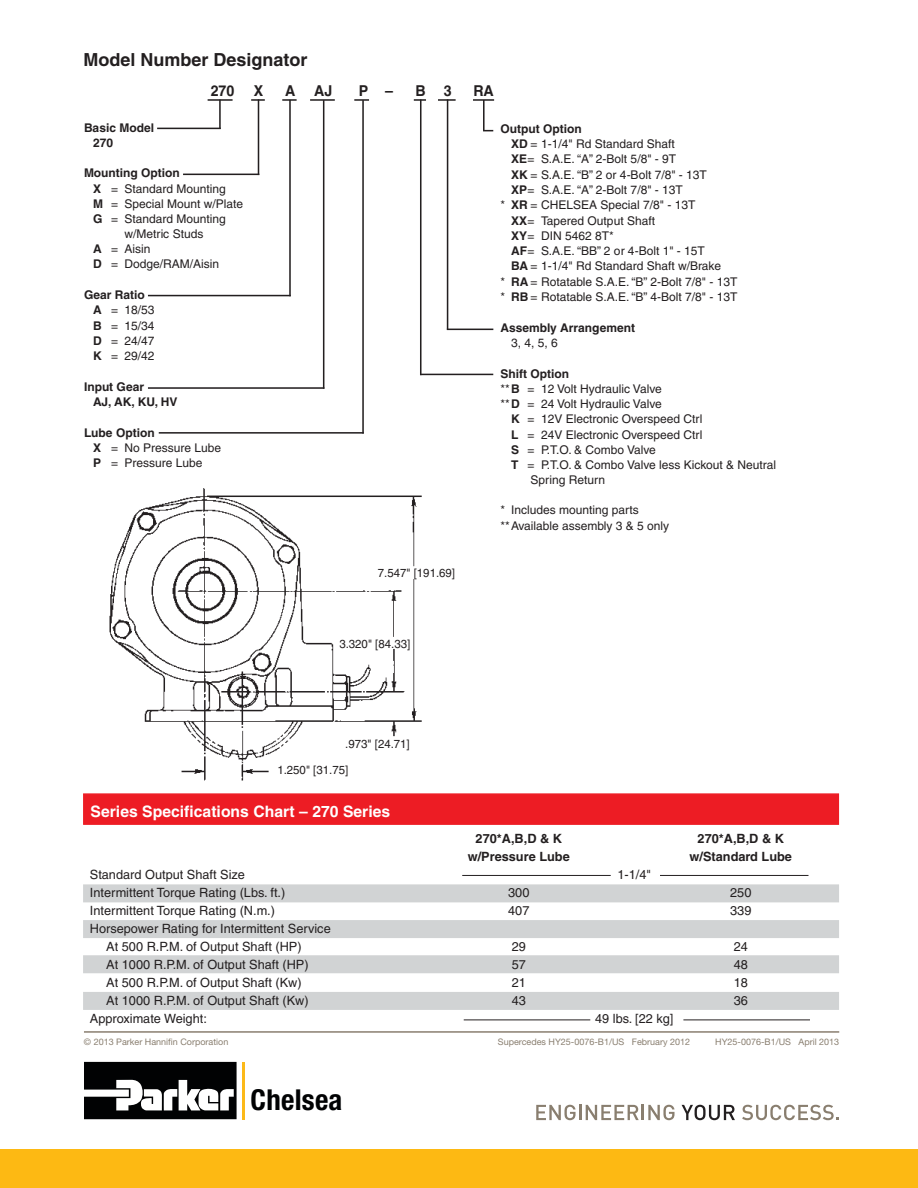
<style>
.page{position:relative;width:918px;height:1188px;background:#fff}
.page>*{position:absolute;margin:0;border:0;box-sizing:border-box;transform-origin:0 0}
.t1{font:700 condensed 28.8px "Helvetica Neue LT Std";letter-spacing:.01em;color:#010203}
.t2{font:700 18px "Helvetica";color:#231f20}
.t3{font:700 15.75px "Helvetica";color:#fff}
.t4{font:700 15px "Helvetica";color:#231f20;scale:.95 1}
.t5{font:12.75px/18px "Helvetica";color:#231f20}
.t6{font:700 12.75px "Helvetica";color:#231f20}
.t7{font:12px/15.3px "Helvetica";color:#231f20}
.t8{font:700 12px/15.3px "Helvetica";color:#231f20}
.t9{font:11.7px "Helvetica";color:#231f20}
.t10{font:9px "Helvetica Neue LT Std";color:#897e6f}
.s1{font-weight:700}
</style>
<div class="page">
<hr style="left:208px;top:99px;width:25px;height:2px;background:#231f20">
<svg style="left:414px;top:99px;width:12px;height:2px"></svg>
<svg style="left:251px;top:99px;width:14px;height:2px"></svg>
<svg style="left:282px;top:99px;width:15px;height:2px"></svg>
<hr style="left:310px;top:99px;width:25px;height:2px;background:#231f20">
<svg style="left:354px;top:99px;width:15px;height:2px"></svg>
<svg style="left:438px;top:99px;width:18px;height:2px"></svg>
<hr style="left:473px;top:99px;width:21px;height:2px;background:#231f20">
<hr style="left:258px;top:99px;width:1px;height:76px;background:#231f20">
<hr style="left:420px;top:99px;width:2px;height:276px;background:#231f20">
<hr style="left:447px;top:99px;width:1px;height:231px;background:#231f20">
<hr style="left:483px;top:100px;width:2px;height:30px;background:#231f20">
<hr style="left:323px;top:100px;width:1px;height:289px;background:#231f20">
<hr style="left:148px;top:387px;width:176px;height:2px;background:#231f20">
<hr style="left:289px;top:100px;width:2px;height:196px;background:#231f20">
<hr style="left:148px;top:295px;width:143px;height:1px;background:#231f20">
<hr style="left:183px;top:174px;width:76px;height:1px;background:#231f20">
<hr style="left:447px;top:329px;width:46px;height:1px;background:#231f20">
<hr style="left:420px;top:374px;width:73px;height:1px;background:#231f20">
<hr style="left:157px;top:128px;width:64px;height:1px;background:#231f20">
<hr style="left:219px;top:100px;width:2px;height:29px;background:#231f20">
<hr style="left:362px;top:100px;width:2px;height:334px;background:#231f20">
<hr style="left:159px;top:432px;width:205px;height:2px;background:#231f20">
<img style="left:110px;top:488px;width:312px;height:292px">
<hr style="left:84px;top:1031px;width:755px;height:2px;background:#897e6f">
<svg style="left:84px;top:1062px;width:153px;height:57px"></svg>
<hr style="left:242px;top:1062px;width:3px;height:57px;background:#fcb918">
<div style="left:0;top:1150px;width:918px;height:38px;background:#fdb913"></div>
<svg style="left:536px;top:1105px;width:139px;height:15px"></svg>
<svg style="left:682px;top:1105px;width:53px;height:15px"></svg>
<svg style="left:742px;top:1105px;width:97px;height:15px"></svg>
<div style="left:83px;top:992px;width:756px;height:18px;background:#d1d3d4"></div>
<div style="left:83px;top:955px;width:756px;height:18px;background:#d1d3d4"></div>
<div style="left:83px;top:920px;width:756px;height:18px;background:#d1d3d4"></div>
<div style="left:83px;top:884px;width:756px;height:18px;background:#d1d3d4"></div>
<div style="left:83px;top:793px;width:756px;height:32px;background:#ed1c24;border:2px solid #ed1c24"></div>
<hr style="left:462px;top:875px;width:149px;height:1px;background:#231f20">
<hr style="left:660px;top:875px;width:148px;height:1px;background:#231f20">
<hr style="left:464px;top:1020px;width:126px;height:1px;background:#231f20">
<hr style="left:683px;top:1020px;width:127px;height:1px;background:#231f20">
<h2 class="t2" style="left:83px;top:48px;width:226px">Model Number Designator</h2>
<p class="t4" style="left:211px;top:82px;width:27px">270</p>
<p class="t4" style="left:254px;top:82px;width:11px">X</p>
<p class="t4" style="left:285px;top:82px;width:12px">A</p>
<p class="t4" style="left:314px;top:82px;width:21px">AJ</p>
<p class="t4" style="left:359px;top:82px;width:38px">P –</p>
<p class="t4" style="left:416px;top:82px;width:39px">B 3</p>
<p class="t4" style="left:473px;top:82px;width:23px">RA</p>
<p class="t8" style="left:93px;top:119px;width:63px;text-indent:-9px">Basic Model<br>270</p>
<p class="t8" style="left:84px;top:165px;width:97px">Mounting Option</p>
<p class="t7" style="left:93px;top:181px;width:134px"><span class="s1">X</span> = Standard Mounting</p>
<p class="t7" style="left:93px;top:196px;width:152px"><span class="s1">M</span> = Special Mount w/Plate</p>
<p class="t7" style="left:93px;top:211px;width:134px"><span class="s1">G</span> = Standard Mounting</p>
<p class="t7" style="left:124px;top:226px;width:80px">w/Metric Studs</p>
<p class="t7" style="left:93px;top:241px;width:59px"><span class="s1">A</span> = Aisin</p>
<p class="t7" style="left:93px;top:256px;width:128px"><span class="s1">D</span> = Dodge/RAM/Aisin</p>
<p class="t7" style="left:93px;top:287px;width:63px;text-indent:-9px"><span class="s1">Gear Ratio<br>A</span> = 18/53<br><span class="s1">B</span> = 15/34<br><span class="s1">D</span> = 24/47<br><span class="s1">K</span> = 29/42</p>
<p class="t8" style="left:93px;top:379px;width:86px;text-indent:-9px">Input Gear<br>AJ, AK, KU, HV</p>
<p class="t7" style="left:93px;top:425px;width:130px;text-indent:-9px"><span class="s1">Lube Option<br>X</span> = No Pressure Lube<br><span class="s1">P</span> = Pressure Lube</p>
<p class="t9" style="left:378px;top:566px;width:79px">7.547" [191.69]</p>
<p class="t9" style="left:339px;top:637px;width:72px">3.320" [84.33]</p>
<p class="t8" style="left:501px;top:121px;width:83px">Output Option</p>
<p class="t7" style="left:511px;top:136px;width:165px"><span class="s1">XD</span> = 1-1/4" Rd Standard Shaft</p>
<p class="t7" style="left:511px;top:152px;width:167px"><span class="s1">XE</span>= S.A.E. “A” 2-Bolt 5/8" - 9T</p>
<p class="t7" style="left:511px;top:167px;width:197px"><span class="s1">XK</span> = S.A.E. “B” 2 or 4-Bolt 7/8" - 13T</p>
<p class="t7" style="left:511px;top:182px;width:173px"><span class="s1">XP</span>= S.A.E. “A” 2-Bolt 7/8" - 13T</p>
<p class="t7" style="left:501px;top:197px;width:196px">* <span class="s1">XR</span> = CHELSEA Special 7/8" - 13T</p>
<p class="t7" style="left:511px;top:213px;width:145px"><span class="s1">XX</span>= Tapered Output Shaft</p>
<p class="t7" style="left:511px;top:228px;width:104px"><span class="s1">XY</span>= DIN 5462 8T*</p>
<p class="t7" style="left:511px;top:243px;width:195px"><span class="s1">AF</span>= S.A.E. “BB” 2 or 4-Bolt 1" - 15T</p>
<p class="t7" style="left:511px;top:259px;width:211px"><span class="s1">BA</span> = 1-1/4" Rd Standard Shaft w/Brake</p>
<p class="t7" style="left:501px;top:274px;width:238px">* <span class="s1">RA</span> = Rotatable S.A.E. “B” 2-Bolt 7/8" - 13T</p>
<p class="t7" style="left:501px;top:289px;width:238px">* <span class="s1">RB</span> = Rotatable S.A.E. “B” 4-Bolt 7/8" - 13T</p>
<p class="t8" style="left:501px;top:320px;width:136px">Assembly Arrangement</p>
<p class="t7" style="left:511px;top:335px;width:48px">3, 4, 5, 6</p>
<p class="t8" style="left:501px;top:366px;width:70px">Shift Option</p>
<p class="t7" style="left:501px;top:381px;width:163px">**<span class="s1">B</span> = 12 Volt Hydraulic Valve</p>
<p class="t7" style="left:501px;top:396px;width:163px">**<span class="s1">D</span> = 24 Volt Hydraulic Valve</p>
<p class="t7" style="left:511px;top:412px;width:193px"><span class="s1">K</span> = 12V Electronic Overspeed Ctrl</p>
<p class="t7" style="left:511px;top:427px;width:193px"><span class="s1">L</span> = 24V Electronic Overspeed Ctrl</p>
<p class="t7" style="left:511px;top:442px;width:146px"><span class="s1">S</span> = P.T.O. &amp; Combo Valve</p>
<p class="t7" style="left:511px;top:458px;width:266px"><span class="s1">T</span> = P.T.O. &amp; Combo Valve less Kickout &amp; Neutral</p>
<p class="t7" style="left:531px;top:472px;width:76px">Spring Return</p>
<p class="t7" style="left:501px;top:503px;width:170px">* Includes mounting parts **Available assembly 3 &amp; 5 only</p>
<p class="t9" style="left:345px;top:737px;width:66px">.973" [24.71]</p>
<p class="t9" style="left:277px;top:763px;width:72px">1.250" [31.75]</p>
<h3 class="t3" style="left:91px;top:801px;width:301px">Series Specifications Chart – 270 Series</h3>
<p class="t6" style="left:476px;top:831px;width:88px">270*A,B,D &amp; K</p>
<p class="t6" style="left:698px;top:831px;width:88px">270*A,B,D &amp; K</p>
<p class="t6" style="left:468px;top:849px;width:104px">w/Pressure Lube</p>
<p class="t6" style="left:690px;top:849px;width:104px">w/Standard Lube</p>
<p class="t5" style="left:90px;top:866px;width:157px">Standard Output Shaft Size</p>
<p class="t5" style="left:618px;top:866px;width:35px">1-1/4"</p>
<p class="t5" style="left:90px;top:884px;width:197px">Intermittent Torque Rating (Lbs. ft.)</p>
<p class="t5" style="left:508px;top:884px;width:23px">300</p>
<p class="t5" style="left:730px;top:884px;width:23px">250</p>
<p class="t5" style="left:90px;top:902px;width:187px">Intermittent Torque Rating (N.m.)</p>
<p class="t5" style="left:508px;top:902px;width:23px">407</p>
<p class="t5" style="left:730px;top:902px;width:23px">339</p>
<p class="t5" style="left:106px;top:920px;width:226px;text-indent:-16px">Horsepower Rating for Intermittent Service<br>At 500 R.P.M. of Output Shaft (HP)</p>
<p class="t5" style="left:512px;top:938px;width:16px">29</p>
<p class="t5" style="left:734px;top:938px;width:16px">24</p>
<p class="t5" style="left:106px;top:956px;width:204px">At 1000 R.P.M. of Output Shaft (HP)</p>
<p class="t5" style="left:512px;top:956px;width:16px">57</p>
<p class="t5" style="left:734px;top:956px;width:16px">48</p>
<p class="t5" style="left:106px;top:974px;width:197px">At 500 R.P.M. of Output Shaft (Kw)</p>
<p class="t5" style="left:512px;top:974px;width:16px">21</p>
<p class="t5" style="left:734px;top:974px;width:16px">18</p>
<p class="t5" style="left:106px;top:992px;width:204px">At 1000 R.P.M. of Output Shaft (Kw)</p>
<p class="t5" style="left:512px;top:992px;width:16px">43</p>
<p class="t5" style="left:734px;top:992px;width:16px">36</p>
<p class="t5" style="left:90px;top:1010px;width:119px">Approximate Weight:</p>
<p class="t5" style="left:595px;top:1010px;width:80px">49 lbs. [22 kg]</p>
<p class="t10" style="left:84px;top:1036px;width:146px">© 2013 Parker Hannifin Corporation</p>
<p class="t10" style="left:498px;top:1036px;width:194px">Supercedes HY25-0076-B1/US February 2012</p>
<p class="t10" style="left:715px;top:1036px;width:126px">HY25-0076-B1/US April 2013</p>
<h1 class="t1" style="left:251px;top:1083px;width:93px">Chelsea</h1>
</div>
